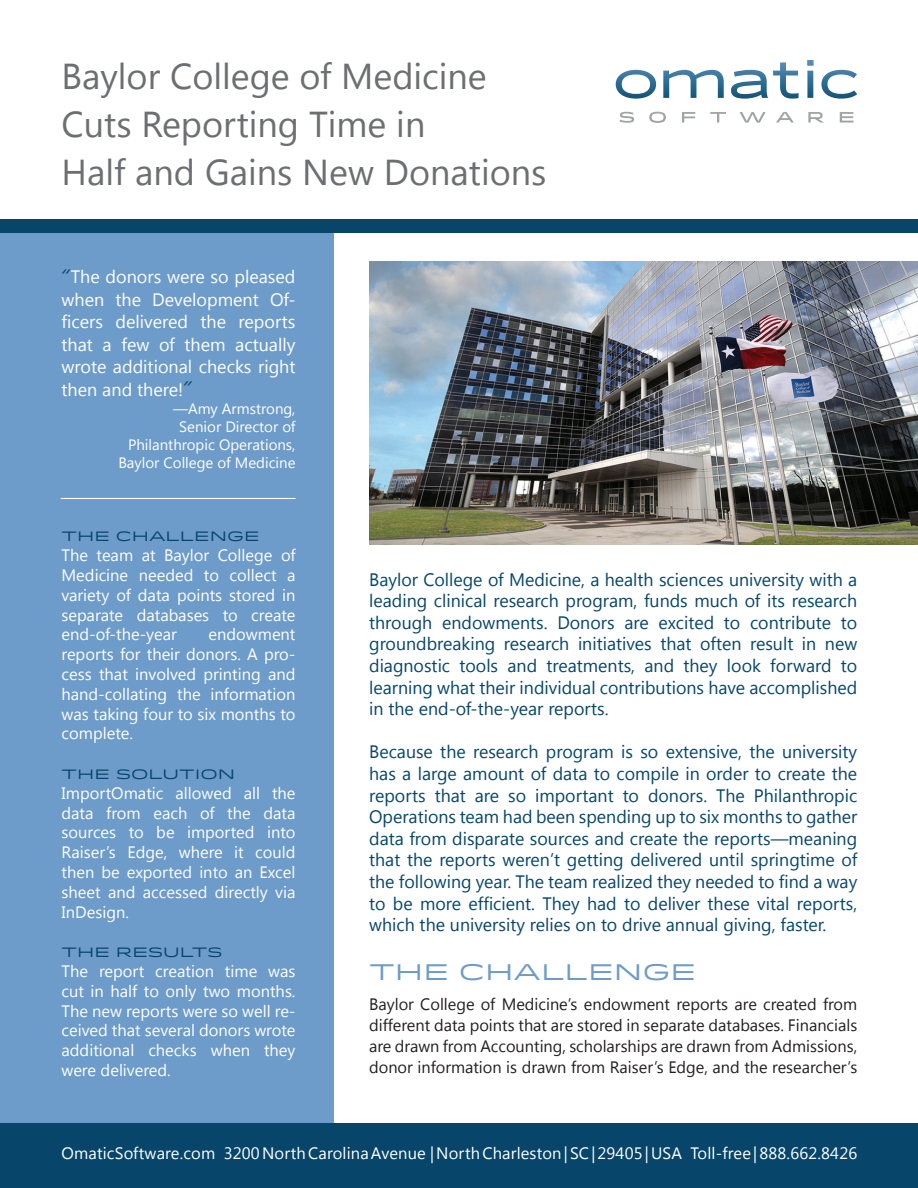
<style>
.page{position:relative;width:918px;height:1188px;background:#fff}
.page>*{position:absolute;margin:0;border:0;box-sizing:border-box;transform-origin:0 0}
.t1{font:36px/48px "Segoe UI";color:#6d6e71}
.t2{font:22.5px "Idlewild";color:#6d9bca}
.t3{font:18px/21.6px "Segoe UI";color:#07466a;text-align:justify}
.t4{font:18px/22.5px "Segoe UI";color:#fff;text-align:justify}
.t5{font:16.5px/19.8px "Segoe UI";color:#fff;text-align:justify}
.t6{font:16.5px/21px "Segoe UI";color:#231f20;text-align:justify}
.t7{font:15px/18px "Segoe UI";color:#fff;text-align:right}
.t8{font:13.5px "Idlewild";color:#07466a}
</style>
<div class="page">
<div style="left:0;top:233px;width:333px;height:925px;background:#6d9bca"></div>
<div style="left:0;top:220px;width:918px;height:13px;background:#07466a"></div>
<div style="left:0;top:1123px;width:918px;height:65px;background:#07466a"></div>
<svg style="left:616px;top:60px;width:241px;height:39px"></svg>
<svg style="left:620px;top:112px;width:233px;height:11px"></svg>
<img style="left:369px;top:262px;width:549px;height:282px">
<hr style="left:61px;top:498px;width:235px;height:1px;background:#fff">
<h1 class="t1" style="left:62px;top:51px;width:487px">Baylor College of Medicine<br>Cuts Reporting Time in<br>Half and Gains New Donations</h1>
<p class="t4" style="left:62px;top:265px;width:236px"><sup>“</sup>The donors were so pleased when the Development Of&shy;ficers delivered the reports that a few of them actually wrote additional checks right then and there!<sup>”</sup></p>
<p class="t7" style="left:118px;top:399px;width:179px">—Amy Armstrong,<br>Senior Director of<br>Philanthropic Operations,<br>Baylor College of Medicine</p>
<p class="t8" style="left:62px;top:527px;width:200px">THE CHALLENGE</p>
<p class="t5" style="left:62px;top:545px;width:236px">The team at Baylor College of Medicine needed to collect a variety of data points stored in separate databases to create end-of-the-year</p>
<p class="t5" style="left:62px;top:624px;width:236px;text-indent:147px">endowment reports for their donors. A pro&shy;cess that involved printing and hand-collating the information was taking four to six months to complete.</p>
<p class="t8" style="left:62px;top:764px;width:175px">THE SOLUTION</p>
<p class="t5" style="left:62px;top:782px;width:236px">ImportOmatic allowed all the data from each of the data sources to be imported into Raiser’s Edge, where it could then be exported into an Excel sheet and accessed directly via InDesign.</p>
<p class="t8" style="left:62px;top:942px;width:163px">THE RESULTS</p>
<p class="t5" style="left:62px;top:961px;width:236px">The report creation time was cut in half to only two months.<br>The new reports were so well re&shy;ceived that several donors wrote additional checks when they were delivered.</p>
<p class="t3" style="left:369px;top:568px;width:490px">Baylor College of Medicine, a health sciences university with a leading clinical research program, funds much of its research through endowments. Donors are excited to contribute to groundbreaking research initiatives that often result in new diagnostic tools and treatments, and they look forward to learning what their individual contributions have accomplished in the end-of-the-year reports.</p>
<p class="t3" style="left:369px;top:740px;width:490px">Because the research program is so extensive, the university has a large amount of data to compile in order to create the reports that are so important to donors. The Philanthropic Operations team had been spending up to six months to gather data from disparate sources and create the reports—meaning that the reports weren’t getting delivered until springtime of the following year. The team realized they needed to find a way to be more efficient. They had to deliver these vital reports, which the university relies on to drive annual giving, faster.</p>
<p class="t2" style="left:369px;top:955px;width:328px">THE CHALLENGE</p>
<p class="t6" style="left:369px;top:993px;width:490px">Baylor College of Medicine’s endowment reports are created from different data points that are stored in separate databases. Financials are drawn from Accounting, scholarships are drawn from Admissions, donor information is drawn from Raiser’s Edge, and the researcher’s</p>
<p class="t5" style="left:62px;top:1143px;width:797px">OmaticSoftware.com 3200 North Carolina Avenue | North Charleston | SC | 29405 | USA Toll-free | 888.662.8426</p>
</div>
